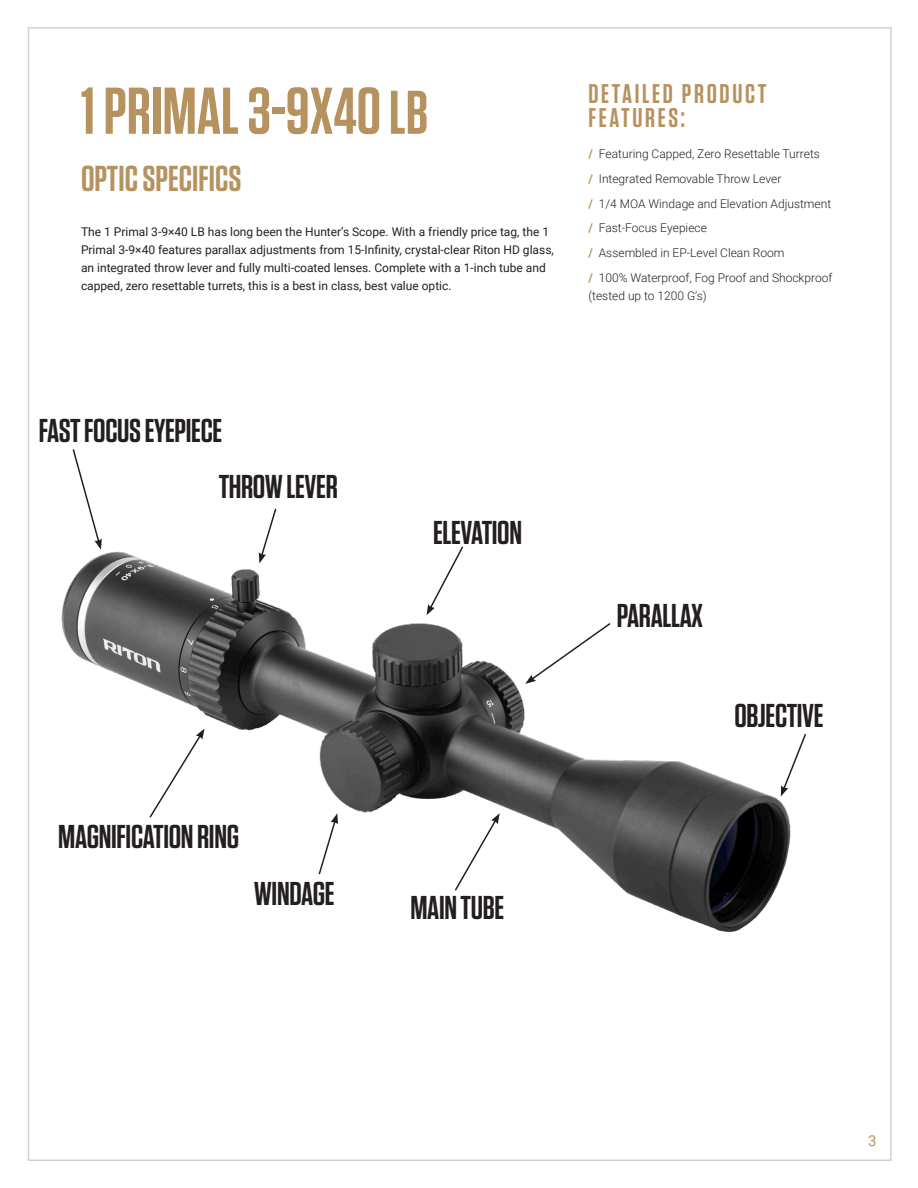
<style>
.page{position:relative;width:918px;height:1188px;background:#fff}
.page>*{position:absolute;margin:0;border:0;box-sizing:border-box;transform-origin:0 0}
._25{font:600 66px "Tungsten";color:#b6925f}
._25-2{font:600 36px "Tungsten";color:#b6925f}
.Bullets{font:600 33px "Tungsten";letter-spacing:-.01em;color:#231f20}
._125{font:600 27px/24px "Tungsten";letter-spacing:.1em;color:#b6925f}
.t1{font:15px "Roboto";color:#b6925f}
._25-3{font:12px/18px "Roboto";color:#231f20}
.Bullets-2{font:300 12px/18px "Roboto";color:#231f20}
.s1{font-size:61.5px}
.s2{font-weight:700;color:#b6925f}
</style>
<div class="page">
<svg style="left:72px;top:449px;width:21px;height:68px"></svg>
<img style="left:27px;top:517px;width:764px;height:484px">
<svg style="left:453px;top:813px;width:47px;height:79px"></svg>
<svg style="left:148px;top:729px;width:57px;height:90px"></svg>
<svg style="left:259px;top:508px;width:19px;height:55px"></svg>
<svg style="left:525px;top:621px;width:87px;height:63px"></svg>
<svg style="left:427px;top:545px;width:38px;height:70px"></svg>
<svg style="left:317px;top:813px;width:21px;height:63px"></svg>
<svg style="left:781px;top:732px;width:25px;height:65px"></svg>
<p class="_25" style="left:81px;top:76px;width:349px">1 PRIMAL 3-9X40 <span class="s1">LB</span></p>
<p class="_25-2" style="left:81px;top:159px;width:162px">OPTIC SPECIFICS</p>
<p class="_25-3" style="left:81px;top:222px;width:474px">The 1 Primal 3-9×40 LB has long been the Hunter’s Scope. With a friendly price tag, the 1<br>Primal 3-9×40 features parallax adjustments from 15-Infinity, crystal-clear Riton HD glass, an integrated throw lever and fully multi-coated lenses. Complete with a 1-inch tube and capped, zero resettable turrets, this is a best in class, best value optic.</p>
<p class="_125" style="left:588px;top:82px;width:179px">DETAILED PRODUCT<br>FEATURES:</p>
<p class="Bullets-2" style="left:588px;top:144px;width:233px"><span class="s2">/</span> Featuring Capped, Zero Resettable Turrets</p>
<p class="Bullets-2" style="left:588px;top:169px;width:194px"><span class="s2">/</span> Integrated Removable Throw Lever</p>
<p class="Bullets-2" style="left:588px;top:194px;width:244px"><span class="s2">/</span> 1/4 MOA Windage and Elevation Adjustment</p>
<p class="Bullets-2" style="left:588px;top:219px;width:120px"><span class="s2">/</span> Fast-Focus Eyepiece</p>
<p class="Bullets-2" style="left:588px;top:243px;width:198px"><span class="s2">/</span> Assembled in EP-Level Clean Room</p>
<p class="Bullets-2" style="left:588px;top:268px;width:246px"><span class="s2">/</span> 100% Waterproof, Fog Proof and Shockproof (tested up to 1200 G’s)</p>
<p class="Bullets" style="left:39px;top:413px;width:185px">FAST FOCUS EYEPIECE</p>
<p class="Bullets" style="left:219px;top:469px;width:121px">THROW LEVER</p>
<p class="Bullets" style="left:433px;top:515px;width:90px">ELEVATION</p>
<p class="Bullets" style="left:58px;top:819px;width:182px">MAGNIFICATION RING</p>
<p class="Bullets" style="left:254px;top:876px;width:82px">WINDAGE</p>
<p class="Bullets" style="left:410px;top:890px;width:95px">MAIN TUBE</p>
<p class="Bullets" style="left:617px;top:598px;width:88px">PARALLAX</p>
<p class="Bullets" style="left:734px;top:698px;width:91px">OBJECTIVE</p>
<p class="t1" style="left:868px;top:1130px;width:10px">3</p>
</div>
